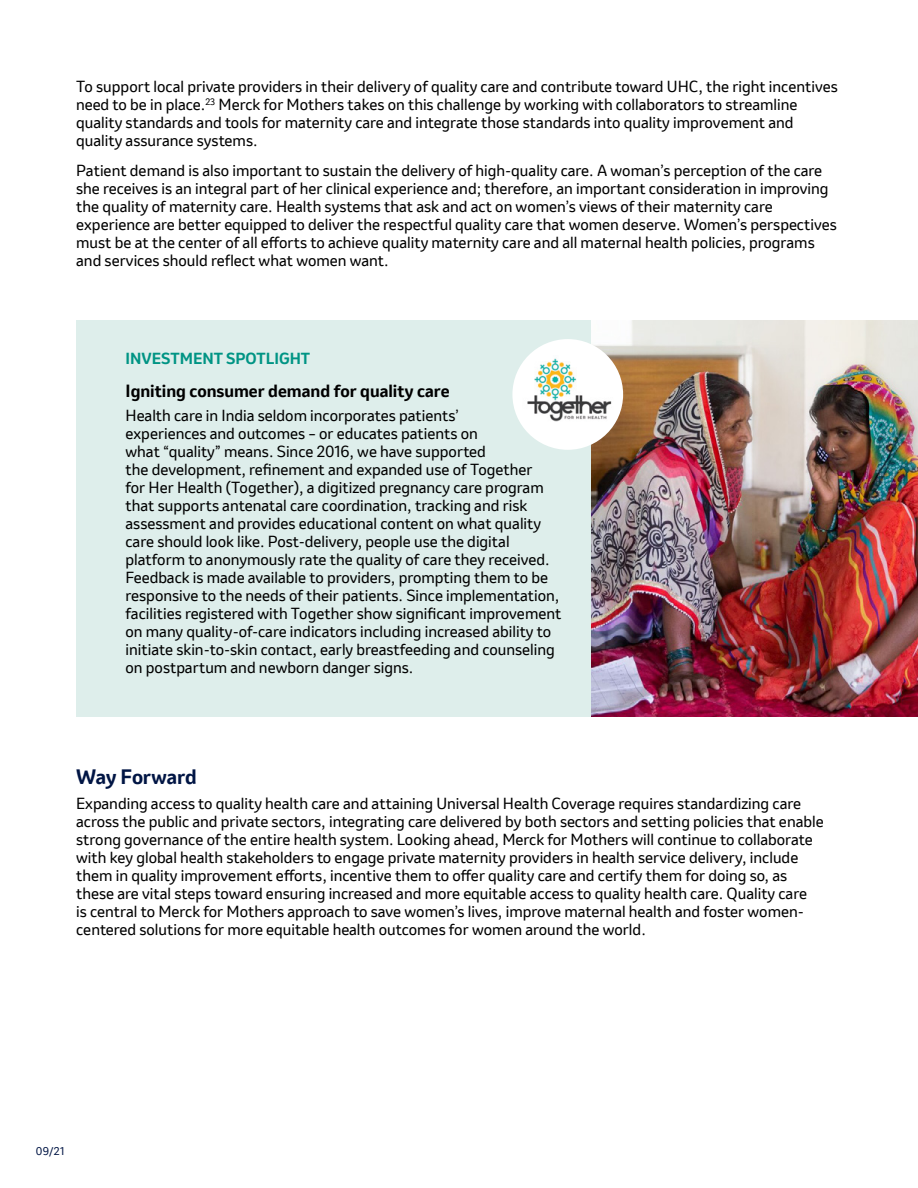
<style>
.page{position:relative;width:918px;height:1188px;background:#fff}
.page>*{position:absolute;margin:0;border:0;box-sizing:border-box;transform-origin:0 0}
.Sub-head{font:700 19.5px "Invention";letter-spacing:-.01em;color:#001544}
.Sub-head-2{font:700 16.5px "Invention";color:#000}
.t1{font:15px/18px "Invention";color:#000}
.t2{font:700 15px "Invention";color:#009484}
.t3{font:10.5px "Invention";color:#001544}
</style>
<div class="page">
<div style="left:76px;top:321px;width:532px;height:396px;background:#deeeeb"></div>
<img style="left:592px;top:321px;width:326px;height:396px">
<div style="left:512px;top:339px;width:111px;height:111px;background:#fff;border-radius:50%"></div>
<img style="left:518px;top:351px;width:105px;height:92px">
<p class="t1" style="left:76px;top:78px;width:763px">To support local private providers in their delivery of quality care and contribute toward UHC, the right incentives need to be in place.<sup>23</sup> Merck for Mothers takes on this challenge by working with collaborators to streamline quality standards and tools for maternity care and integrate those standards into quality improvement and quality assurance systems.</p>
<p class="t1" style="left:76px;top:162px;width:762px">Patient demand is also important to sustain the delivery of high-quality care. A woman’s perception of the care she receives is an integral part of her clinical experience and; therefore, an important consideration in improving the quality of maternity care. Health systems that ask and act on women’s views of their maternity care experience are better equipped to deliver the respectful quality care that women deserve. Women’s perspectives must be at the center of all efforts to achieve quality maternity care and all maternal health policies, programs and services should reflect what women want.</p>
<p class="t2" style="left:126px;top:347px;width:186px">INVESTMENT SPOTLIGHT</p>
<p class="Sub-head-2" style="left:126px;top:378px;width:326px">Igniting consumer demand for quality care</p>
<p class="t1" style="left:126px;top:407px;width:437px">Health care in India seldom incorporates patients’<br>experiences and outcomes – or educates patients on<br>what “quality” means. Since 2016, we have supported<br>the development, refinement and expanded use of Together<br>for Her Health (Together), a digitized pregnancy care program that supports antenatal care coordination, tracking and risk assessment and provides educational content on what quality care should look like. Post-delivery, people use the digital platform to anonymously rate the quality of care they received.<br>Feedback is made available to providers, prompting them to be responsive to the needs of their patients. Since implementation, facilities registered with Together show significant improvement on many quality-of-care indicators including increased ability to initiate skin-to-skin contact, early breastfeeding and counseling on postpartum and newborn danger signs.</p>
<p class="Sub-head" style="left:76px;top:763px;width:122px">Way Forward</p>
<p class="t1" style="left:76px;top:794px;width:749px">Expanding access to quality health care and attaining Universal Health Coverage requires standardizing care across the public and private sectors, integrating care delivered by both sectors and setting policies that enable strong governance of the entire health system. Looking ahead, Merck for Mothers will continue to collaborate with key global health stakeholders to engage private maternity providers in health service delivery, include them in quality improvement efforts, incentive them to offer quality care and certify them for doing so, as these are vital steps toward ensuring increased and more equitable access to quality health care. Quality care<br>is central to Merck for Mothers approach to save women’s lives, improve maternal health and foster women&shy;centered solutions for more equitable health outcomes for women around the world.</p>
<p class="t3" style="left:36px;top:1144px;width:30px">09/21</p>
</div>
